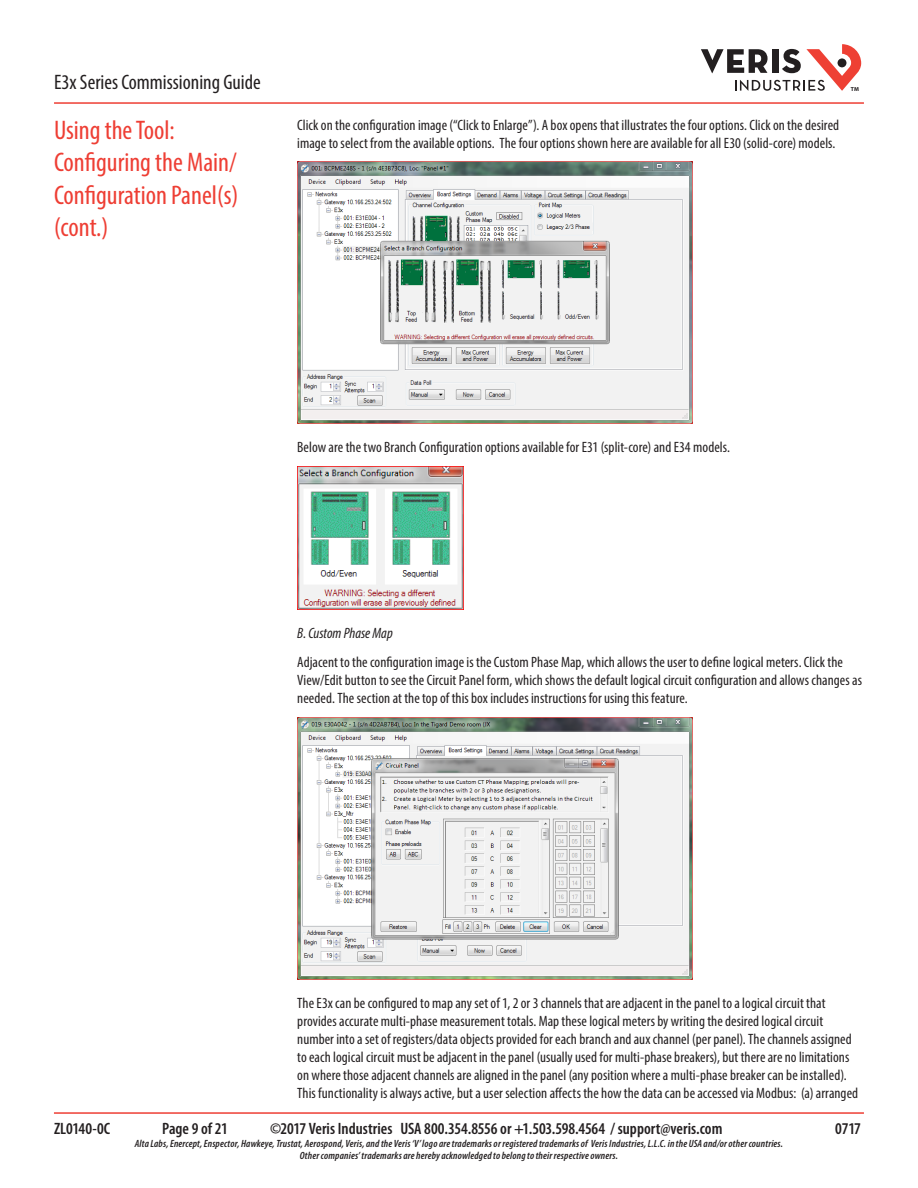
<style>
.page{position:relative;width:918px;height:1188px;background:#fff}
.page>*{position:absolute;margin:0;border:0;box-sizing:border-box;transform-origin:0 0}
.t1{font:condensed 27px/32.4px "Myriad Pro";color:#ee3e34}
.t2{font:condensed 21px "Myriad Pro";color:#231f20}
.t3{font:600 condensed 16.5px "Myriad Pro";color:#231f20}
.t4{font:condensed 15px/18px "Myriad Pro";letter-spacing:.005em;color:#231f20}
.t5{font:italic condensed 15px "Myriad Pro";color:#231f20}
.t6{font:italic 600 condensed 10.5px/12.6px "Myriad Pro";letter-spacing:.015em;color:#231f20;text-align:center}
.t7{font:700 5.85px "Myriad Pro";color:#231f20}
</style>
<div class="page">
<hr style="left:54px;top:1112px;width:810px;height:2px;background:#ee3e34">
<hr style="left:54px;top:102px;width:810px;height:2px;background:#ee3e34">
<svg style="left:701px;top:44px;width:160px;height:47px"></svg>
<div style="left:838px;top:58px;width:8px;height:9px;background:#231f20;border-radius:50%"></div>
<img style="left:297px;top:162px;width:396px;height:262px">
<img style="left:297px;top:466px;width:167px;height:144px">
<img style="left:297px;top:717px;width:396px;height:262px">
<h2 class="t2" style="left:54px;top:70px;width:208px">E3x Series Commissioning Guide</h2>
<h1 class="t1" style="left:54px;top:113px;width:186px">Using the Tool:<br>Configuring the Main/<br>Configuration Panel(s) (cont.)</h1>
<p class="t4" style="left:297px;top:116px;width:543px">Click on the configuration image (“Click to Enlarge”). A box opens that illustrates the four options. Click on the desired image to select from the available options. The four options shown here are available for all E30 (solid-core) models.</p>
<p class="t7" style="left:851px;top:85px;width:10px">TM</p>
<p class="t4" style="left:297px;top:438px;width:434px">Below are the two Branch Configuration options available for E31 (split-core) and E34 models.</p>
<p class="t5" style="left:297px;top:624px;width:97px">B. Custom Phase Map</p>
<p class="t4" style="left:297px;top:653px;width:566px">Adjacent to the configuration image is the Custom Phase Map, which allows the user to define logical meters. Click the<br>View/Edit button to see the Circuit Panel form, which shows the default logical circuit configuration and allows changes as needed. The section at the top of this box includes instructions for using this feature.</p>
<p class="t4" style="left:297px;top:994px;width:562px">The E3x can be configured to map any set of 1, 2 or 3 channels that are adjacent in the panel to a logical circuit that provides accurate multi-phase measurement totals. Map these logical meters by writing the desired logical circuit number into a set of registers/data objects provided for each branch and aux channel (per panel). The channels assigned to each logical circuit must be adjacent in the panel (usually used for multi-phase breakers), but there are no limitations on where those adjacent channels are aligned in the panel (any position where a multi-phase breaker can be installed).<br>This functionality is always active, but a user selection affects the how the data can be accessed via Modbus: (a) arranged</p>
<p class="t3" style="left:54px;top:1119px;width:58px">ZL0140-0C</p>
<p class="t3" style="left:162px;top:1119px;width:67px">Page 9 of 21</p>
<p class="t3" style="left:270px;top:1119px;width:454px">©2017 Veris Industries USA 800.354.8556 or +1.503.598.4564 / support@veris.com</p>
<p class="t3" style="left:835px;top:1119px;width:27px">0717</p>
<p class="t6" style="left:135px;top:1137px;width:650px">Alta Labs, Enercept, Enspector, Hawkeye, Trustat, Aerospond, Veris, and the Veris ‘V’ logo are trademarks or registered trademarks of Veris Industries, L.L.C. in the USA and/or other countries.<br>Other companies’ trademarks are hereby acknowledged to belong to their respective owners.</p>
</div>
